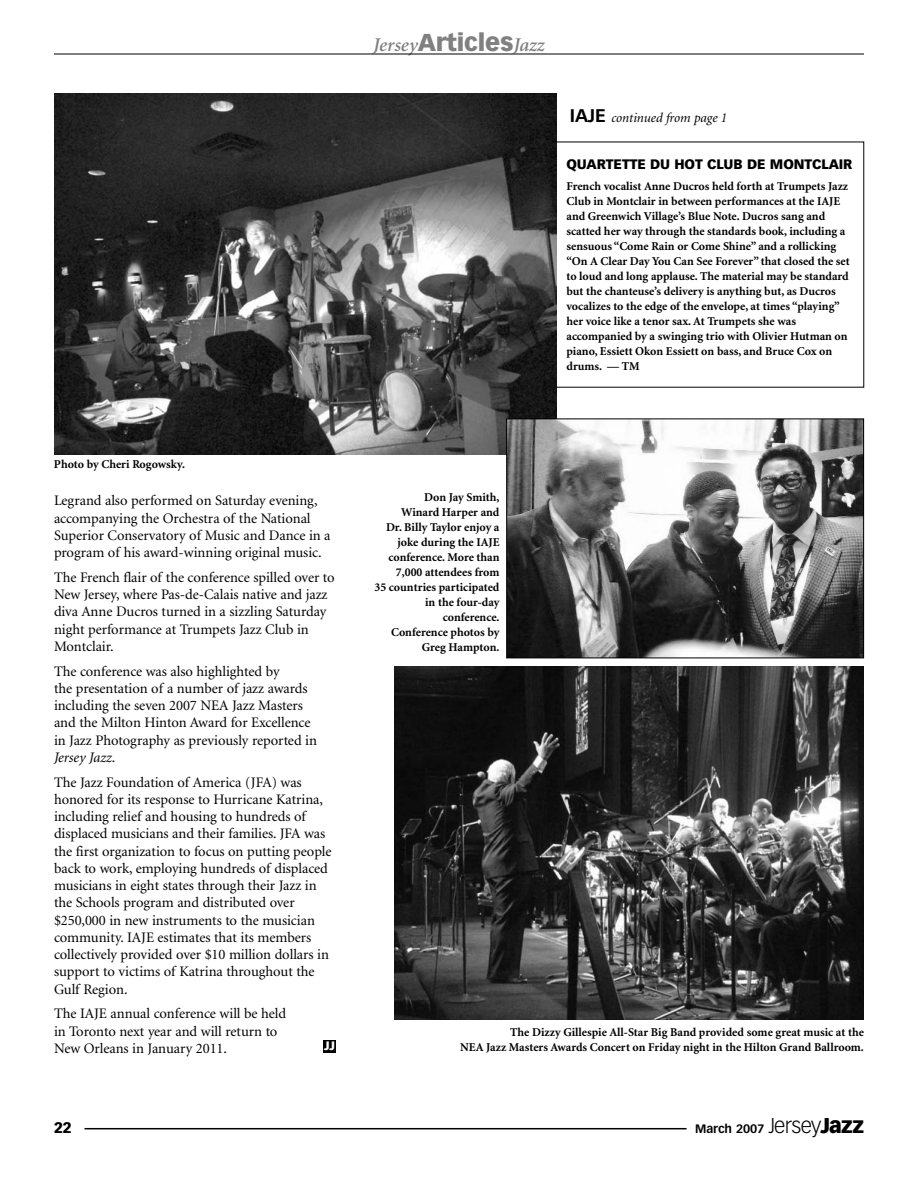
<style>
.page{position:relative;width:918px;height:1188px;background:#fff}
.page>*{position:absolute;margin:0;border:0;box-sizing:border-box;transform-origin:0 0}
.t1{font:italic 600 19.5px "Minion";color:#808080}
.t2{font:900 15px "Vectora LH";color:#000}
.t3{font:14.55px/17.2px "Minion";letter-spacing:-.005em;color:#000}
.t4{font:900 13.5px "Vectora LH";letter-spacing:-.005em;color:#000}
.t5{font:italic 13.5px "Minion";letter-spacing:-.005em;color:#000}
.t6{font:700 12px/15px "Minion";color:#000;text-align:right}
.t7{font:700 12px "Vectora LH";color:#000}
.t8{font:900 12px "Vectora LH";color:#fff}
.s1{font-style:italic}
.s2{font-family:"Vectora LH";font-weight:900;font-style:normal;font-size:24px}
.s3{font-family:"Vectora LH";font-weight:700;font-style:normal;font-size:18px}
.s4{font-weight:300;font-size:21px}
.s5{font-weight:900;font-size:21px}
</style>
<div class="page">
<hr style="left:85px;top:1128px;width:602px;height:1px;background:#000">
<hr style="left:54px;top:54px;width:810px;height:1px;background:#000">
<img style="left:54px;top:93px;width:502px;height:361px">
<img style="left:508px;top:420px;width:354px;height:236px">
<div style="left:506px;top:418px;width:358px;height:240px;border:1px solid #000"></div>
<img style="left:395px;top:666px;width:469px;height:353px">
<div style="left:323px;top:1040px;width:13px;height:13px;background:#000"></div>
<p class="t6" style="left:54px;top:457px;width:132px">Photo by Cheri Rogowsky.</p>
<p class="t3" style="left:54px;top:493px;width:278px">Legrand also performed on Saturday evening, accompanying the Orchestra of the National Superior Conservatory of Music and Dance in a program of his award-winning original music.</p>
<p class="t3" style="left:54px;top:570px;width:282px">The French flair of the conference spilled over to New Jersey, where Pas-de-Calais native and jazz diva Anne Ducros turned in a sizzling Saturday night performance at Trumpets Jazz Club in Montclair.</p>
<p class="t3" style="left:54px;top:664px;width:264px">The conference was also highlighted by<br>the presentation of a number of jazz awards including the seven 2007 NEA Jazz Masters and the Milton Hinton Award for Excellence in Jazz Photography as previously reported in <span class="s1">Jersey Jazz</span>.</p>
<p class="t3" style="left:54px;top:775px;width:279px">The Jazz Foundation of America (JFA) was honored for its response to Hurricane Katrina, including relief and housing to hundreds of displaced musicians and their families. JFA was the first organization to focus on putting people back to work, employing hundreds of displaced musicians in eight states through their Jazz in the Schools program and distributed over $250,000 in new instruments to the musician community. IAJE estimates that its members collectively provided over $10 million dollars in support to victims of Katrina throughout the Gulf Region.</p>
<p class="t3" style="left:54px;top:1006px;width:234px">The IAJE annual conference will be held in Toronto next year and will return to<br>New Orleans in January 2011.</p>
<p class="t8" style="left:324px;top:1041px;width:13px">JJ</p>
<p class="t2" style="left:54px;top:1121px;width:19px">22</p>
<h1 class="t1" style="left:373px;top:37px;width:173px">Jersey<span class="s2">Articles</span>Jazz</h1>
<p class="t5" style="left:570px;top:112px;width:159px"><span class="s3">IAJE</span> continued from page 1</p>
<p class="t4" style="left:566px;top:158px;width:288px">QUARTETTE DU HOT CLUB DE MONTCLAIR</p>
<p class="t6" style="left:566px;top:179px;width:285px;text-align:left">French vocalist Anne Ducros held forth at Trumpets Jazz Club in Montclair in between performances at the IAJE and Greenwich Village’s Blue Note. Ducros sang and scatted her way through the standards book, including a sensuous “Come Rain or Come Shine” and a rollicking “On A Clear Day You Can See Forever” that closed the set to loud and long applause. The material may be standard but the chanteuse’s delivery is anything but, as Ducros vocalizes to the edge of the envelope, at times “playing” her voice like a tenor sax. At Trumpets she was accompanied by a swinging trio with Olivier Hutman on piano, Essiett Okon Essiett on bass, and Bruce Cox on drums. — TM</p>
<p class="t6" style="left:375px;top:490px;width:126px">Don Jay Smith,<br>Winard Harper and<br>Dr. Billy Taylor enjoy a joke during the IAJE conference. More than<br>7,000 attendees from<br>35 countries participated in the four-day conference.<br>Conference photos by<br>Greg Hampton.</p>
<p class="t6" style="left:460px;top:1026px;width:405px">The Dizzy Gillespie All-Star Big Band provided some great music at the<br>NEA Jazz Masters Awards Concert on Friday night in the Hilton Grand Ballroom.</p>
<p class="t7" style="left:695px;top:1124px;width:170px">March 2007 <span class="s4">Jersey</span><span class="s5">Jazz</span></p>
</div>
